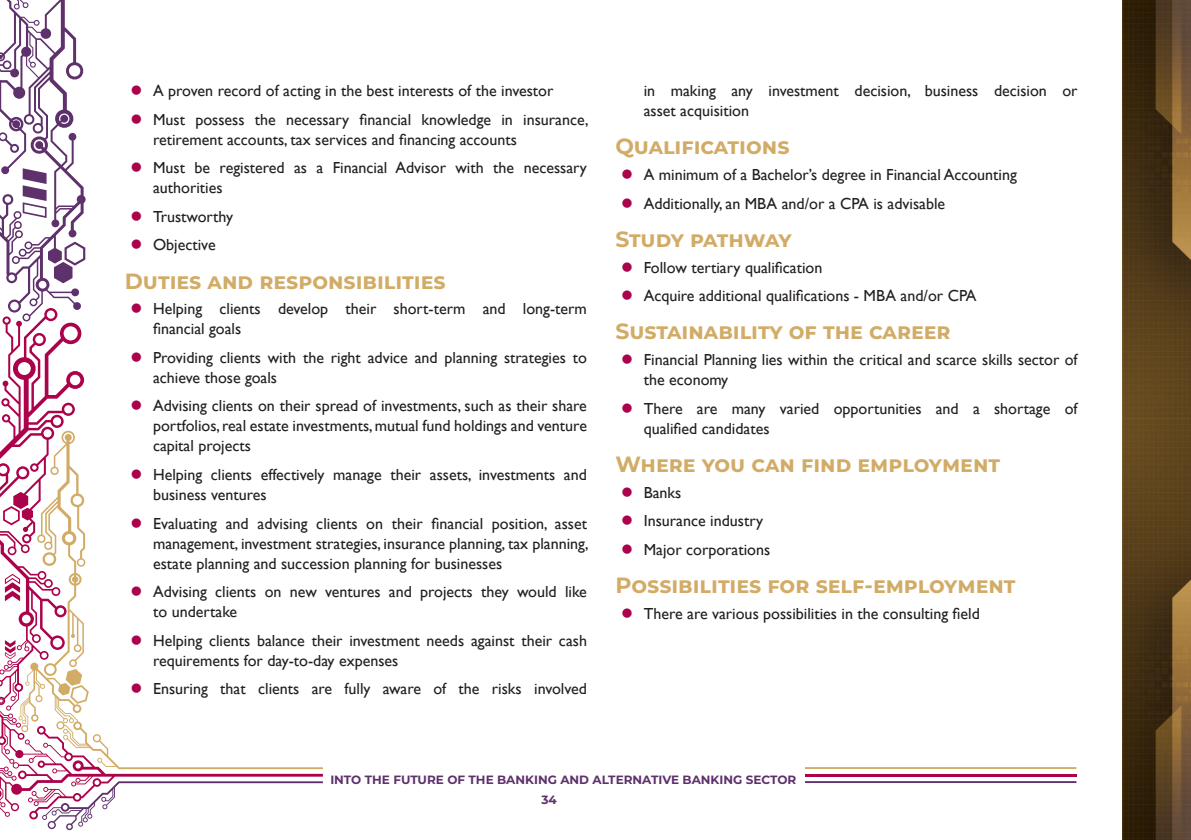
<style>
.page{position:relative;width:1191px;height:840px;background:#fff}
.page>*{position:absolute;margin:0;border:0;box-sizing:border-box;transform-origin:0 0}
.Content_Header{font:700 22px "Montserrat";color:#d2ac66}
.Content_Header-2{font:700 22px "Montserrat";letter-spacing:-.025em;color:#d2ac66}
.t1{font:16px/20px "Gill Sans";color:#231f20}
.t2{font:700 12px "Montserrat";color:#5e316c}
</style>
<div class="page">
<img style="left:1123px;top:0;width:68px;height:839px">
<svg style="left:805px;top:781px;width:271px;height:1px"></svg>
<hr style="left:780px;top:766px;width:296px;height:2px;background:#d2ac66">
<hr style="left:780px;top:773px;width:296px;height:3px;background:#ac014b">
<svg style="left:0;top:768px;width:323px;height:51px"></svg>
<svg style="left:42px;top:780px;width:281px;height:49px"></svg>
<div style="left:777px;top:764px;width:27px;height:22px;background:#fff"></div>
<svg style="left:0;top:0;width:323px;height:768px"></svg>
<p class="t1" style="left:153px;top:81px;width:402px">A proven record of acting in the best interests of the investor</p>
<p class="t1" style="left:153px;top:110px;width:437px">Must possess the necessary financial knowledge in insurance, retirement accounts, tax services and financing accounts</p>
<p class="t1" style="left:153px;top:158px;width:435px">Must be registered as a Financial Advisor with the necessary authorities</p>
<p class="t1" style="left:153px;top:207px;width:81px">Trustworthy</p>
<p class="t1" style="left:153px;top:235px;width:64px">Objective</p>
<p class="Content_Header" style="left:125px;top:265px;width:322px">Duties and responsibilities</p>
<p class="t1" style="left:153px;top:299px;width:435px">Helping clients develop their short-term and long-term financial goals</p>
<p class="t1" style="left:153px;top:347px;width:435px">Providing clients with the right advice and planning strategies to achieve those goals</p>
<p class="t1" style="left:153px;top:396px;width:435px;text-align:justify">Advising clients on their spread of investments, such as their share portfolios, real estate investments, mutual fund holdings and venture capital projects</p>
<p class="t1" style="left:153px;top:464px;width:435px">Helping clients effectively manage their assets, investments and business ventures</p>
<p class="t1" style="left:153px;top:513px;width:437px;text-align:justify">Evaluating and advising clients on their financial position, asset management, investment strategies, insurance planning, tax planning, estate planning and succession planning for businesses</p>
<p class="t1" style="left:153px;top:581px;width:435px">Advising clients on new ventures and projects they would like to undertake</p>
<p class="t1" style="left:153px;top:630px;width:435px">Helping clients balance their investment needs against their cash requirements for day-to-day expenses</p>
<p class="t1" style="left:153px;top:678px;width:435px">Ensuring that clients are fully aware of the risks involved</p>
<p class="t1" style="left:643px;top:81px;width:435px">in making any investment decision, business decision or asset acquisition</p>
<p class="Content_Header" style="left:615px;top:131px;width:176px">Qualifications</p>
<p class="t1" style="left:643px;top:165px;width:375px">A minimum of a Bachelor’s degree in Financial Accounting</p>
<p class="t1" style="left:643px;top:193px;width:303px">Additionally, an MBA and/or a CPA is advisable</p>
<p class="Content_Header-2" style="left:615px;top:223px;width:178px">Study pathway</p>
<p class="t1" style="left:643px;top:257px;width:180px">Follow tertiary qualification</p>
<p class="t1" style="left:643px;top:286px;width:334px">Acquire additional qualifications - MBA and/or CPA</p>
<p class="Content_Header" style="left:615px;top:315px;width:337px">Sustainability of the career</p>
<p class="t1" style="left:643px;top:350px;width:435px">Financial Planning lies within the critical and scarce skills sector of the economy</p>
<p class="t1" style="left:643px;top:398px;width:435px">There are many varied opportunities and a shortage of qualified candidates</p>
<p class="Content_Header" style="left:615px;top:448px;width:386px">Where you can find employment</p>
<p class="t1" style="left:643px;top:482px;width:39px">Banks</p>
<p class="t1" style="left:643px;top:510px;width:121px">Insurance industry</p>
<p class="t1" style="left:643px;top:539px;width:128px">Major corporations</p>
<p class="Content_Header" style="left:615px;top:568px;width:402px">Possibilities for self-employment</p>
<p class="t1" style="left:643px;top:603px;width:338px">There are various possibilities in the consulting field</p>
<p class="t2" style="left:330px;top:770px;width:467px">INTO THE FUTURE OF THE BANKING AND ALTERNATIVE BANKING SECTOR</p>
<p class="t2" style="left:541px;top:790px;width:17px">34</p>
</div>
